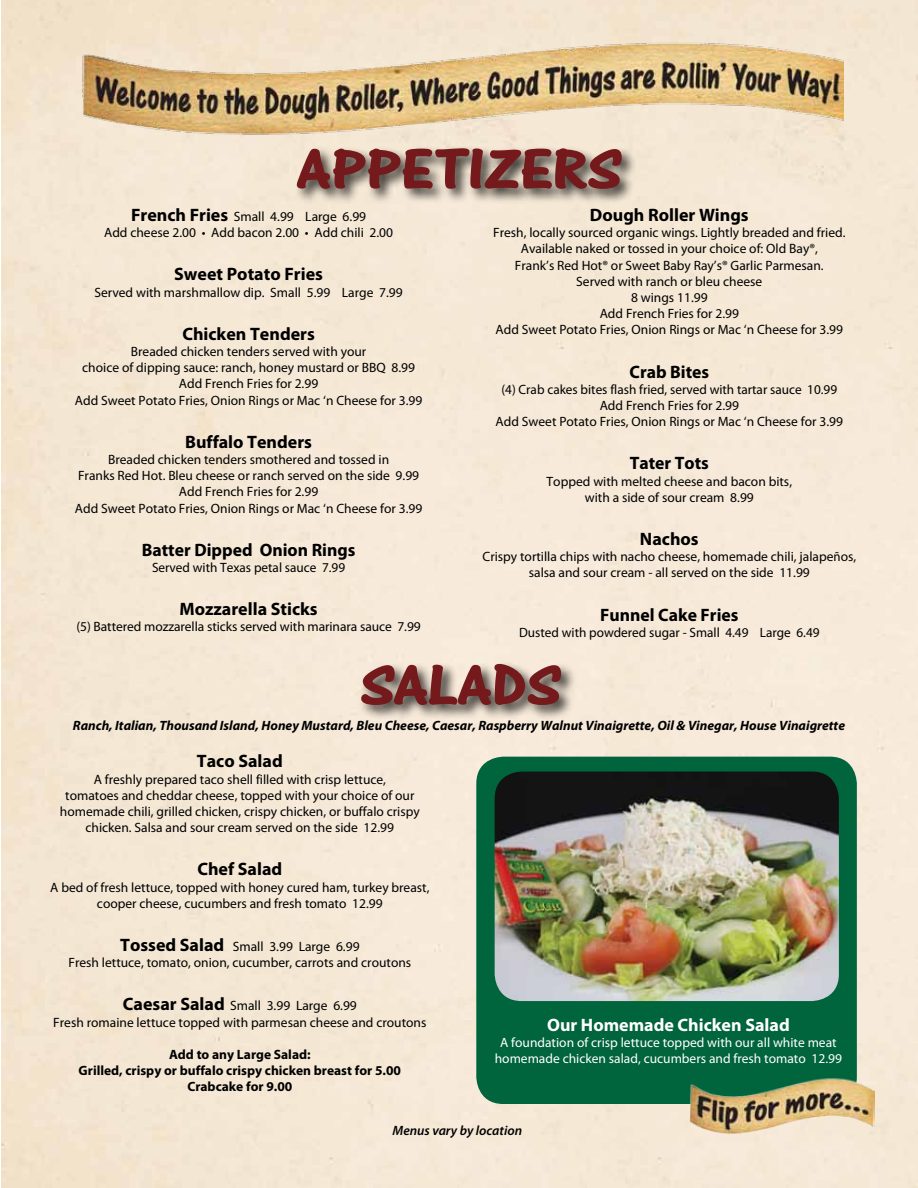
<style>
.page{position:relative;width:918px;height:1188px;background:#fff}
.page>*{position:absolute;margin:0;border:0;box-sizing:border-box;transform-origin:0 0}
.t1{font:60px "One Stroke Script Bold Plain";color:#751a1c;scale:1.18 1}
.t2{font:700 18px "Myriad Pro";color:#000}
.t3{font:700 18px "Myriad Pro";color:#fff}
.t4{font:13.5px/16.2px "Myriad Pro";color:#000;text-align:center}
.t5{font:italic 700 13.5px "Myriad Pro";color:#000}
.t6{font:13.5px/16.2px "Myriad Pro";color:#fff;text-align:center}
.t7{font:700 13.5px/16.2px "Myriad Pro";color:#000;text-align:center}
.t8{font:italic 600 13.5px "Myriad Pro";color:#000}
.s1{font-weight:700;font-size:18px}
</style>
<div class="page">
<div style="left:2px;top:0;width:916px;height:1188px;background:#f5e8d5"></div>
<div style="left:476px;top:757px;width:381px;height:347px;background:#00643c;border-radius:27px"></div>
<img style="left:495px;top:772px;width:344px;height:229px">
<img style="left:689px;top:1074px;width:185px;height:64px">
<img style="left:76px;top:36px;width:767px;height:104px">
<div style="left:294px;top:145px;width:343px;height:60px;background:#000;opacity:.75"></div>
<div style="left:358px;top:661px;width:219px;height:60px;background:#000;opacity:.75"></div>
<h1 class="t1" style="left:296px;top:134px;width:277px">APPETIZERS</h1>
<p class="t4" style="left:104px;top:208px;width:291px"><span class="s1">French Fries</span> Small 4.99 Large 6.99<br>Add cheese 2.00 • Add bacon 2.00 • Add chili 2.00</p>
<h2 class="t2" style="left:174px;top:263px;width:150px">Sweet Potato Fries</h2>
<p class="t4" style="left:95px;top:284px;width:310px">Served with marshmallow dip. Small 5.99 Large 7.99</p>
<h2 class="t2" style="left:182px;top:322px;width:134px">Chicken Tenders</h2>
<p class="t4" style="left:75px;top:343px;width:349px">Breaded chicken tenders served with your<br>choice of dipping sauce: ranch, honey mustard or BBQ 8.99<br>Add French Fries for 2.99<br>Add Sweet Potato Fries, Onion Rings or Mac ‘n Cheese for 3.99</p>
<h2 class="t2" style="left:185px;top:430px;width:128px">Buffalo Tenders</h2>
<p class="t4" style="left:75px;top:451px;width:349px">Breaded chicken tenders smothered and tossed in<br>Franks Red Hot. Bleu cheese or ranch served on the side 9.99<br>Add French Fries for 2.99<br>Add Sweet Potato Fries, Onion Rings or Mac ‘n Cheese for 3.99</p>
<h2 class="t2" style="left:142px;top:538px;width:215px">Batter Dipped Onion Rings</h2>
<p class="t4" style="left:152px;top:559px;width:195px">Served with Texas petal sauce 7.99</p>
<h2 class="t2" style="left:179px;top:597px;width:140px">Mozzarella Sticks</h2>
<p class="t4" style="left:76px;top:618px;width:346px">(5) Battered mozzarella sticks served with marinara sauce 7.99</p>
<h2 class="t2" style="left:590px;top:203px;width:160px">Dough Roller Wings</h2>
<p class="t4" style="left:493px;top:224px;width:354px">Fresh, locally sourced organic wings. Lightly breaded and fried.<br>Available naked or tossed in your choice of: Old Bay®,<br>Frank’s Red Hot® or Sweet Baby Ray’s® Garlic Parmesan.<br>Served with ranch or bleu cheese<br>8 wings 11.99<br>Add French Fries for 2.99<br>Add Sweet Potato Fries, Onion Rings or Mac ‘n Cheese for 3.99</p>
<h2 class="t2" style="left:630px;top:360px;width:81px">Crab Bites</h2>
<p class="t4" style="left:496px;top:381px;width:349px">(4) Crab cakes bites flash fried, served with tartar sauce 10.99<br>Add French Fries for 2.99<br>Add Sweet Potato Fries, Onion Rings or Mac ‘n Cheese for 3.99</p>
<h2 class="t2" style="left:630px;top:452px;width:81px">Tater Tots</h2>
<p class="t4" style="left:547px;top:473px;width:247px">Topped with melted cheese and bacon bits, with a side of sour cream 8.99</p>
<h2 class="t2" style="left:640px;top:527px;width:60px">Nachos</h2>
<p class="t4" style="left:483px;top:548px;width:375px">Crispy tortilla chips with nacho cheese, homemade chili, jalapeños, salsa and sour cream - all served on the side 11.99</p>
<h2 class="t2" style="left:600px;top:603px;width:140px">Funnel Cake Fries</h2>
<p class="t4" style="left:519px;top:624px;width:302px">Dusted with powdered sugar - Small 4.49 Large 6.49</p>
<h1 class="t1" style="left:360px;top:650px;width:172px">SALADS</h1>
<p class="t5" style="left:73px;top:717px;width:774px">Ranch, Italian, Thousand Island, Honey Mustard, Bleu Cheese, Caesar, Raspberry Walnut Vinaigrette, Oil &amp; Vinegar, House Vinaigrette</p>
<h2 class="t2" style="left:197px;top:750px;width:87px">Taco Salad</h2>
<p class="t4" style="left:60px;top:771px;width:361px">A freshly prepared taco shell filled with crisp lettuce,<br>tomatoes and cheddar cheese, topped with your choice of our homemade chili, grilled chicken, crispy chicken, or buffalo crispy chicken. Salsa and sour cream served on the side 12.99</p>
<h2 class="t2" style="left:197px;top:858px;width:86px">Chef Salad</h2>
<p class="t4" style="left:50px;top:879px;width:381px">A bed of fresh lettuce, topped with honey cured ham, turkey breast, cooper cheese, cucumbers and fresh tomato 12.99</p>
<p class="t4" style="left:68px;top:938px;width:344px"><span class="s1">Tossed Salad</span> Small 3.99 Large 6.99<br>Fresh lettuce, tomato, onion, cucumber, carrots and croutons</p>
<p class="t4" style="left:53px;top:998px;width:375px"><span class="s1">Caesar Salad</span> Small 3.99 Large 6.99<br>Fresh romaine lettuce topped with parmesan cheese and croutons</p>
<p class="t7" style="left:79px;top:1046px;width:324px">Add to any Large Salad:<br>Grilled, crispy or buffalo crispy chicken breast for 5.00<br>Crabcake for 9.00</p>
<h2 class="t3" style="left:547px;top:1013px;width:244px">Our Homemade Chicken Salad</h2>
<p class="t6" style="left:495px;top:1034px;width:349px">A foundation of crisp lettuce topped with our all white meat homemade chicken salad, cucumbers and fresh tomato 12.99</p>
<p class="t8" style="left:393px;top:1122px;width:131px">Menus vary by location</p>
</div>
